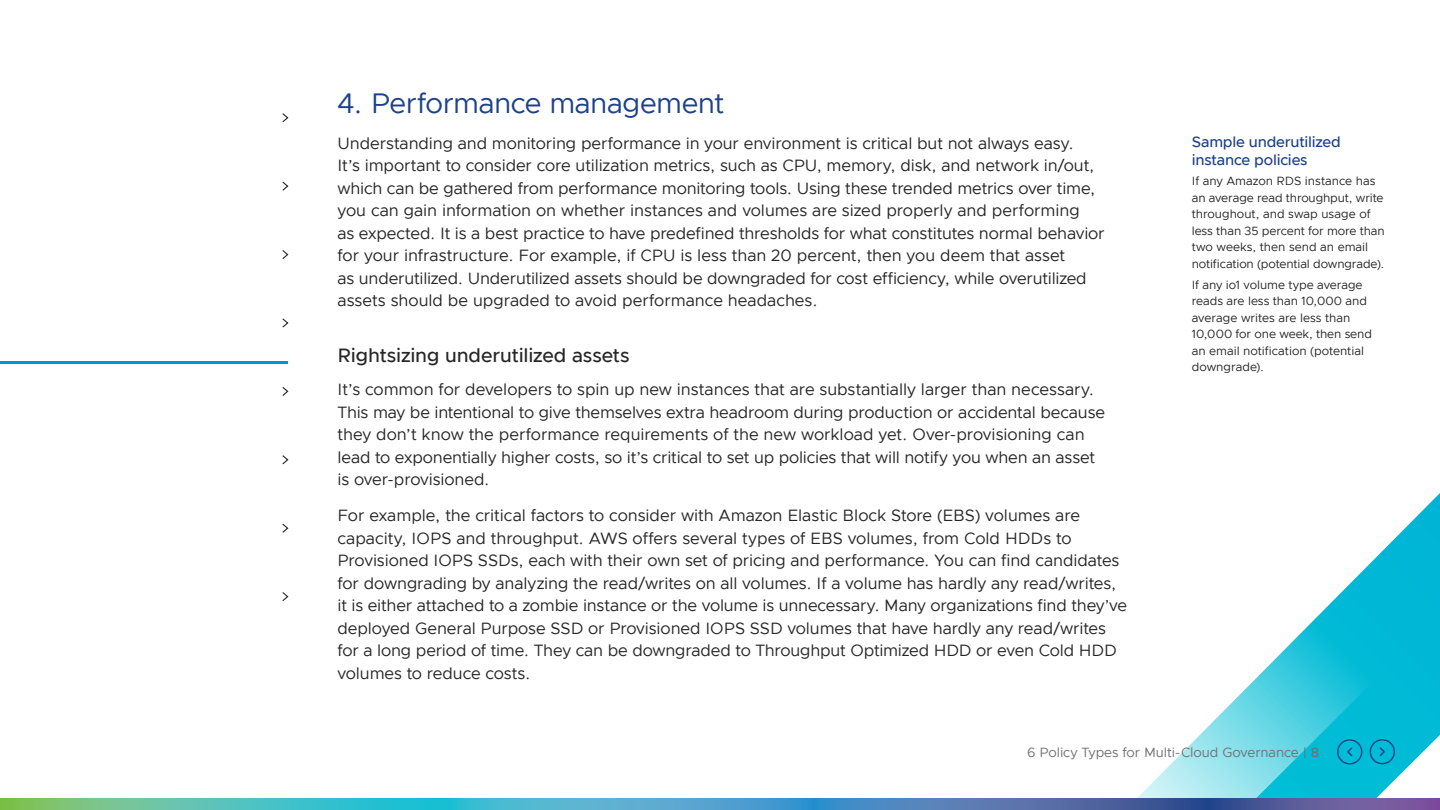
<style>
.page{position:relative;width:1440px;height:810px;background:#fff}
.page>*{position:absolute;margin:0;border:0;box-sizing:border-box;transform-origin:0 0}
.t1{font:28.5px "Metropolis";letter-spacing:-.015em;color:#1d428a}
.t2{font:500 19.5px "Metropolis";letter-spacing:-.01em;color:#262626}
.t3{font:16.5px/22.5px "Metropolis";letter-spacing:-.005em;color:#262626}
.t4{font:500 15px/18px "Metropolis";letter-spacing:-.015em;color:#1d428a}
.t5{font:13.5px "Metropolis";letter-spacing:-.005em;color:#717074}
.t6{font:12px/16.5px "Metropolis";letter-spacing:-.005em;color:#262626}
.s1{font-weight:500}
</style>
<div class="page">
<svg style="left:967px;top:493px;width:473px;height:306px"></svg>
<svg style="left:0;top:799px;width:1440px;height:11px;background:#5195b2"></svg>
<hr style="left:0;top:361px;width:288px;height:3px;background:#0091da">
<svg style="left:282px;top:113px;width:7px;height:10px"></svg>
<svg style="left:282px;top:181px;width:7px;height:10px"></svg>
<svg style="left:282px;top:250px;width:7px;height:9px"></svg>
<svg style="left:282px;top:318px;width:7px;height:10px"></svg>
<svg style="left:282px;top:387px;width:7px;height:9px"></svg>
<svg style="left:282px;top:455px;width:7px;height:10px"></svg>
<svg style="left:282px;top:523px;width:7px;height:10px"></svg>
<svg style="left:282px;top:592px;width:7px;height:9px"></svg>
<div style="left:1370px;top:739px;width:25px;height:25px;border:1px solid #1d428a;border-radius:50%"></div>
<svg style="left:1378px;top:746px;width:8px;height:12px"></svg>
<div style="left:1337px;top:739px;width:25px;height:26px;border:1px solid #1d428a;border-radius:50%"></div>
<svg style="left:1346px;top:746px;width:8px;height:12px"></svg>
<h1 class="t1" style="left:338px;top:85px;width:388px">4. Performance management</h1>
<p class="t3" style="left:338px;top:132px;width:769px">Understanding and monitoring performance in your environment is critical but not always easy.<br>It’s important to consider core utilization metrics, such as CPU, memory, disk, and network in/out, which can be gathered from performance monitoring tools. Using these trended metrics over time, you can gain information on whether instances and volumes are sized properly and performing<br>as expected. It is a best practice to have predefined thresholds for what constitutes normal behavior for your infrastructure. For example, if CPU is less than 20 percent, then you deem that asset<br>as underutilized. Underutilized assets should be downgraded for cost efficiency, while overutilized assets should be upgraded to avoid performance headaches.</p>
<p class="t2" style="left:338px;top:344px;width:294px">Rightsizing underutilized assets</p>
<p class="t3" style="left:338px;top:378px;width:769px">It’s common for developers to spin up new instances that are substantially larger than necessary.<br>This may be intentional to give themselves extra headroom during production or accidental because they don’t know the performance requirements of the new workload yet. Over-provisioning can lead to exponentially higher costs, so it’s critical to set up policies that will notify you when an asset is over-provisioned.</p>
<p class="t3" style="left:338px;top:504px;width:791px">For example, the critical factors to consider with Amazon Elastic Block Store (EBS) volumes are capacity, IOPS and throughput. AWS offers several types of EBS volumes, from Cold HDDs to Provisioned IOPS SSDs, each with their own set of pricing and performance. You can find candidates for downgrading by analyzing the read/writes on all volumes. If a volume has hardly any read/writes, it is either attached to a zombie instance or the volume is unnecessary. Many organizations find they’ve deployed General Purpose SSD or Provisioned IOPS SSD volumes that have hardly any read/writes for a long period of time. They can be downgraded to Throughput Optimized HDD or even Cold HDD volumes to reduce costs.</p>
<p class="t4" style="left:1192px;top:133px;width:150px">Sample underutilized instance policies</p>
<p class="t6" style="left:1192px;top:173px;width:194px">If any Amazon RDS instance has an average read throughput, write throughout, and swap usage of less than 35 percent for more than two weeks, then send an email notification (potential downgrade).</p>
<p class="t6" style="left:1192px;top:276px;width:182px">If any io1 volume type average reads are less than 10,000 and average writes are less than<br>10,000 for one week, then send an email notification (potential downgrade).</p>
<p class="t5" style="left:1027px;top:744px;width:294px">6 Policy Types for Multi-Cloud Governance | <span class="s1">8</span></p>
</div>
